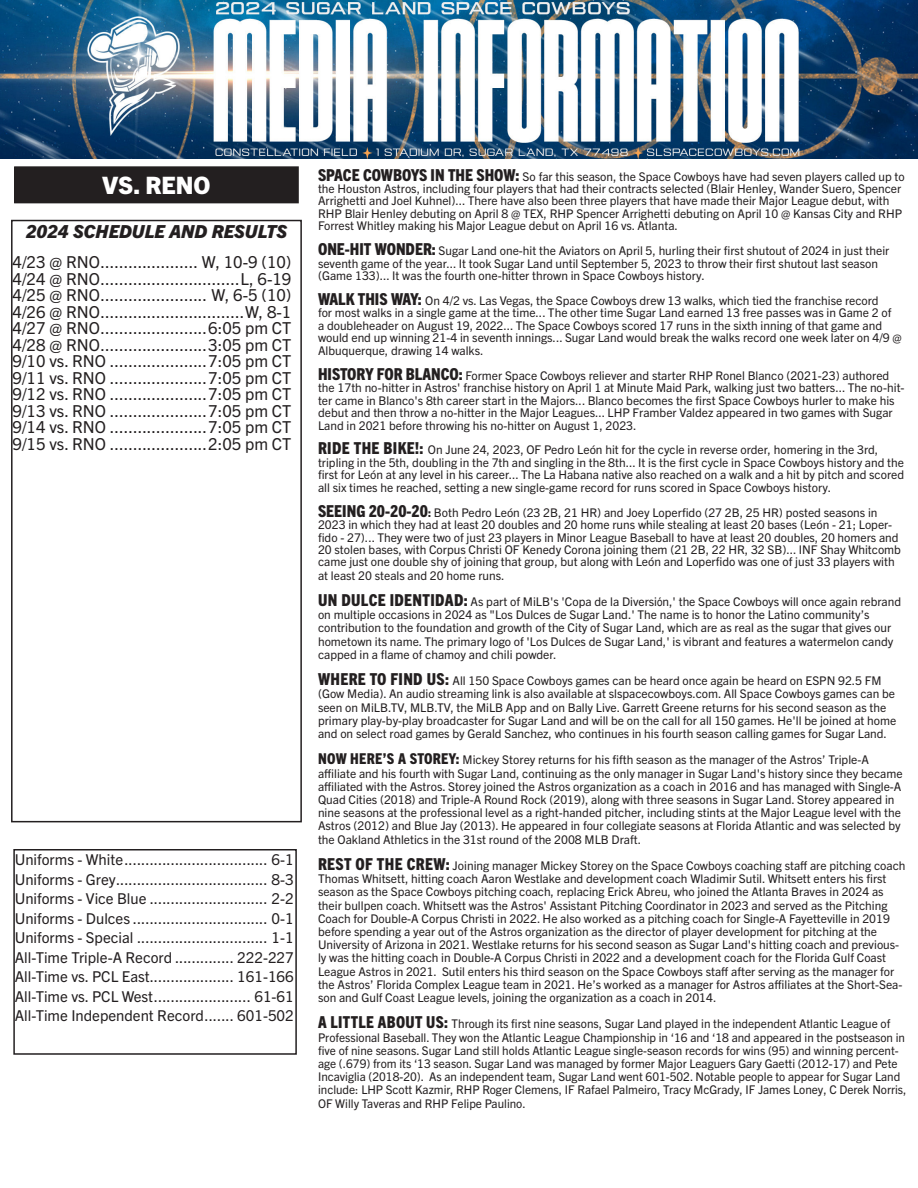
<style>
.page{position:relative;width:918px;height:1188px;background:#fff}
.page>*{position:absolute;margin:0;border:0;box-sizing:border-box;transform-origin:0 0}
.t1{font:800 24px "Trade Gothic Next LT Pro";color:#fff}
.t2{font:italic 800 18px "Trade Gothic Next LT Pro";color:#231f20}
.t3{font:16.5px "Trade Gothic Next LT Pro";color:#231f20}
.t4{font:15px "Trade Gothic Next LT Pro";color:#231f20}
.t5{font:12px/13.2px "Trade Gothic Next LT Pro";color:#231f20}
.s1{font-weight:800;font-stretch:condensed;font-size:16.5px}
.s2{font-weight:800;font-stretch:condensed}
.s3{font-family:"Arial Narrow"}
.s4{font-weight:800;font-stretch:condensed;font-size:15px}
</style>
<div class="page">
<div style="left:13px;top:849px;width:284px;height:206px;border:2px solid #231f20"></div>
<img style="left:0;top:0;width:918px;height:158px">
<div style="left:15px;top:167px;width:283px;height:36px;background:#231f20"></div>
<div style="left:14px;top:166px;width:285px;height:37px;border:2px solid #231f20"></div>
<div style="left:11px;top:220px;width:291px;height:602px;border:2px solid #231f20"></div>
<p class="t1" style="left:102px;top:168px;width:110px">VS. RENO</p>
<p class="t2" style="left:26px;top:219px;width:263px">2024 SCHEDULE AND RESULTS</p>
<p class="t3" style="left:13px;top:251px;width:280px">4/23 @ RNO..................... W, 10-9 (10)</p>
<p class="t3" style="left:13px;top:267px;width:280px">4/24 @ RNO..............................L, 6-19</p>
<p class="t3" style="left:13px;top:284px;width:280px">4/25 @ RNO....................... W, 6-5 (10)</p>
<p class="t3" style="left:13px;top:300px;width:280px">4/26 @ RNO...............................W, 8-1</p>
<p class="t3" style="left:13px;top:317px;width:280px">4/27 @ RNO.......................6:05 pm CT</p>
<p class="t3" style="left:13px;top:333px;width:280px">4/28 @ RNO.......................3:05 pm CT</p>
<p class="t3" style="left:13px;top:350px;width:280px">9/10 vs. RNO .....................7:05 pm CT</p>
<p class="t3" style="left:13px;top:366px;width:280px">9/11 vs. RNO .....................7:05 pm CT</p>
<p class="t3" style="left:13px;top:383px;width:280px">9/12 vs. RNO .....................7:05 pm CT</p>
<p class="t3" style="left:13px;top:399px;width:280px">9/13 vs. RNO .....................7:05 pm CT</p>
<p class="t3" style="left:13px;top:416px;width:280px">9/14 vs. RNO .....................7:05 pm CT</p>
<p class="t3" style="left:13px;top:432px;width:280px">9/15 vs. RNO .....................2:05 pm CT</p>
<p class="t4" style="left:15px;top:849px;width:281px">Uniforms - White.................................. 6-1</p>
<p class="t4" style="left:15px;top:869px;width:281px">Uniforms - Grey.................................... 8-3</p>
<p class="t4" style="left:15px;top:888px;width:281px">Uniforms - Vice Blue ............................ 2-2</p>
<p class="t4" style="left:15px;top:908px;width:281px">Uniforms - Dulces ................................ 0-1</p>
<p class="t4" style="left:15px;top:927px;width:281px">Uniforms - Special ............................... 1-1</p>
<p class="t4" style="left:15px;top:947px;width:281px">All-Time Triple-A Record .............. 222-227</p>
<p class="t4" style="left:15px;top:966px;width:281px">All-Time vs. PCL East.................... 161-166</p>
<p class="t4" style="left:15px;top:986px;width:281px">All-Time vs. PCL West....................... 61-61</p>
<p class="t4" style="left:15px;top:1005px;width:281px">All-Time Independent Record....... 601-502</p>
<p class="t5" style="left:318px;top:169px;width:588px;line-height:12.5px"><span class="s1">SPACE COWBOYS IN THE SHOW:</span> So far this season, the Space Cowboys have had seven players called up to the Houston Astros, including four players that had their contracts selected (Blair Henley, Wander Suero, Spencer Arrighetti and Joel Kuhnel)... There have also been three players that have made their Major League debut, with RHP Blair Henley debuting on April 8 @ TEX, RHP Spencer Arrighetti debuting on April 10 @ Kansas City and RHP Forrest Whitley making his Major League debut on April 16 vs. Atlanta.</p>
<p class="t5" style="left:318px;top:244px;width:573px;line-height:12.5px"><span class="s1">ONE-HIT WONDER:</span> Sugar Land one-hit the Aviators on April 5, hurling their first shutout of 2024 in just their seventh game of the year... It took Sugar Land until September 5, 2023 to throw their first shutout last season (Game 133)... It was the fourth one-hitter thrown in Space Cowboys history.</p>
<p class="t5" style="left:318px;top:294px;width:585px;line-height:12.5px"><span class="s1">WALK THIS WAY:</span> On 4/2 vs. Las Vegas, the Space Cowboys drew 13 walks, which tied the franchise record<br>for most walks in a single game at the time... The other time Sugar Land earned 13 free passes was in Game 2 of<br>a doubleheader on August 19, 2022... The Space Cowboys scored 17 runs in the sixth inning of that game and would end up winning 21-4 in seventh innings... Sugar Land would break the walks record one week later on 4/9 @ Albuquerque, drawing 14 walks.</p>
<p class="t5" style="left:318px;top:368px;width:588px;line-height:12.5px"><span class="s1">HISTORY FOR BLANCO:</span> Former Space Cowboys reliever and starter RHP Ronel Blanco (2021-23) authored the 17th no-hitter in Astros' franchise history on April 1 at Minute Maid Park, walking just two batters... The no-hit&shy;ter came in Blanco's 8th career start in the Majors... Blanco becomes the first Space Cowboys hurler to make his debut and then throw a no-hitter in the Major Leagues... LHP Framber Valdez appeared in two games with Sugar Land in 2021 before throwing his no-hitter on August 1, 2023.</p>
<p class="t5" style="left:318px;top:443px;width:588px;line-height:12.5px"><span class="s1">RIDE THE BIKE!:</span> On June 24, 2023, OF Pedro León hit for the cycle in reverse order, homering in the 3rd, tripling in the 5th, doubling in the 7th and singling in the 8th... It is the first cycle in Space Cowboys history and the first for León at any level in his career... The La Habana native also reached on a walk and a hit by pitch and scored all six times he reached, setting a new single-game record for runs scored in Space Cowboys history.</p>
<p class="t5" style="left:318px;top:505px;width:584px;line-height:12.6px"><span class="s1">SEEING 20-20-20</span><span class="s2">:</span> Both Pedro León (23 2B, 21 HR) and Joey Loperfido (27 2B, 25 HR) posted seasons in 2023 in which they had at least 20 doubles and 20 home runs while stealing at least 20 bases (León - 21; Loper&shy;fido - 27)... They were two of just 23 players in Minor League Baseball to have at least 20 doubles, 20 homers and 20 stolen bases, with Corpus Christi OF Kenedy Corona joining them (21 2B, 22 HR, 32 SB)... INF Shay Whitcomb came just one double shy of joining that group, but along with León and Loperfido was one of just 33 players with at least 20 steals and 20 home runs.</p>
<p class="t5" style="left:318px;top:594px;width:585px"><span class="s1">UN DULCE IDENTIDAD:</span> As part of MiLB's 'Copa de la Diversi<span class="s3">ó</span>n,' the Space Cowboys will once again rebrand on multiple occasions in 2024 as "Los Dulces de Sugar Land.' The name is to honor the Latino community’s contribution to the foundation and growth of the City of Sugar Land, which are as real as the sugar that gives our hometown its name. The primary logo of 'Los Dulces de Sugar Land,' is vibrant and features a watermelon candy capped in a flame of chamoy and chili powder.</p>
<p class="t5" style="left:318px;top:674px;width:580px"><span class="s1">WHERE TO FIND US:</span> All 150 Space Cowboys games can be heard once again be heard on ESPN 92.5 FM (Gow Media). An audio streaming link is also available at slspacecowboys.com. All Space Cowboys games can be seen on MiLB.TV, MLB.TV, the MiLB App and on Bally Live. Garrett Greene returns for his second season as the primary play-by-play broadcaster for Sugar Land and will be on the call for all 150 games. He'll be joined at home and on select road games by Gerald Sanchez, who continues in his fourth season calling games for Sugar Land.</p>
<p class="t5" style="left:318px;top:753px;width:586px"><span class="s4">NOW HERE’S A STOREY:</span> Mickey Storey returns for his fifth season as the manager of the Astros’ Triple-A affiliate and his fourth with Sugar Land, continuing as the only manager in Sugar Land's history since they became affiliated with the Astros. Storey joined the Astros organization as a coach in 2016 and has managed with Single-A Quad Cities (2018) and Triple-A Round Rock (2019), along with three seasons in Sugar Land. Storey appeared in nine seasons at the professional level as a right-handed pitcher, including stints at the Major League level with the Astros (2012) and Blue Jay (2013). He appeared in four collegiate seasons at Florida Atlantic and was selected by the Oakland Athletics in the 31st round of the 2008 MLB Draft.</p>
<p class="t5" style="left:318px;top:858px;width:589px"><span class="s1">REST OF THE CREW:</span> Joining manager Mickey Storey on the Space Cowboys coaching staff are pitching coach Thomas Whitsett, hitting coach Aaron Westlake and development coach Wladimir Sutil. Whitsett enters his first season as the Space Cowboys pitching coach, replacing Erick Abreu, who joined the Atlanta Braves in 2024 as their bullpen coach. Whitsett was the Astros' Assistant Pitching Coordinator in 2023 and served as the Pitching Coach for Double-A Corpus Christi in 2022. He also worked as a pitching coach for Single-A Fayetteville in 2019 before spending a year out of the Astros organization as the director of player development for pitching at the University of Arizona in 2021. Westlake returns for his second season as Sugar Land's hitting coach and previous&shy;ly was the hitting coach in Double-A Corpus Christi in 2022 and a development coach for the Florida Gulf Coast League Astros in 2021. Sutil enters his third season on the Space Cowboys staff after serving as the manager for the Astros’ Florida Complex League team in 2021. He’s worked as a manager for Astros affiliates at the Short-Sea&shy;son and Gulf Coast League levels, joining the organization as a coach in 2014.</p>
<p class="t5" style="left:318px;top:1017px;width:590px"><span class="s1">A LITTLE ABOUT US:</span> Through its first nine seasons, Sugar Land played in the independent Atlantic League of Professional Baseball. They won the Atlantic League Championship in ‘16 and ‘18 and appeared in the postseason in five of nine seasons. Sugar Land still holds Atlantic League single-season records for wins (95) and winning percent&shy;age (.679) from its ‘13 season. Sugar Land was managed by former Major Leaguers Gary Gaetti (2012-17) and Pete Incaviglia (2018-20). As an independent team, Sugar Land went 601-502. Notable people to appear for Sugar Land include: LHP Scott Kazmir, RHP Roger Clemens, IF Rafael Palmeiro, Tracy McGrady, IF James Loney, C Derek Norris, OF Willy Taveras and RHP Felipe Paulino.</p>
</div>
